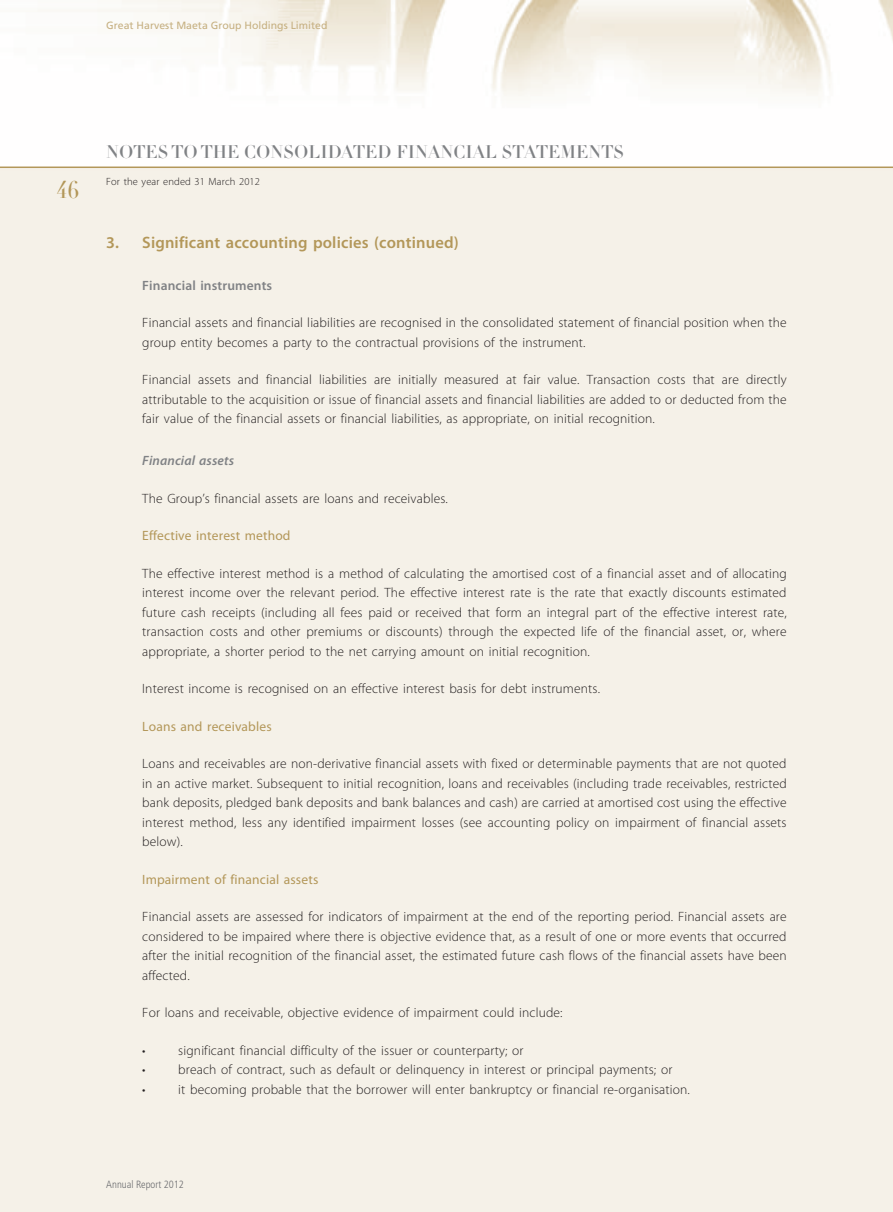
<style>
.page{position:relative;width:893px;height:1212px;background:#fff}
.page>*{position:absolute;margin:0;border:0;box-sizing:border-box;transform-origin:0 0}
.t1{font:24px "Didot LT Std Headline";color:#b39759}
.t2{font:18px "Didot LT Std Headline";color:#808285}
._03_H1{font:600 16.5px "Myriad Pro";letter-spacing:.01em;color:#b39759}
._12___P2{font:300 13.5px/19.5px "Myriad Pro";letter-spacing:.01em;color:#231f20;text-align:justify}
._06_______H4{font:13.5px "Myriad Pro";letter-spacing:.01em;color:#b39759}
._04___H2{font:600 13.5px "Myriad Pro";letter-spacing:.01em;color:#808285}
._05_____H3{font:italic 600 13.5px "Myriad Pro";letter-spacing:.01em;color:#808285}
.t3{font:10.5px "Frutiger LT Std";color:#c6b081}
.t4{font:300 10.5px "Myriad Pro";letter-spacing:.01em;color:#231f20}
.t5{font:300 condensed 10.5px "Frutiger LT Std";color:#6c6d70}
</style>
<div class="page">
<div style="left:0;top:169px;width:893px;height:1043px;background:#f5f1e8"></div>
<img style="left:0;top:0;width:893px;height:169px">
<hr style="left:0;top:166px;width:893px;height:2px;background:#b39759">
<p class="t3" style="left:106px;top:19px;width:223px">Great Harvest Maeta Group Holdings Limited</p>
<h1 class="t1" style="left:56px;top:175px;width:25px">46</h1>
<h2 class="t2" style="left:106px;top:140px;width:519px">NOTES TO THE CONSOLIDATED FINANCIAL STATEMENTS</h2>
<p class="t4" style="left:106px;top:176px;width:155px">For the year ended 31 March 2012</p>
<p class="_03_H1" style="left:106px;top:232px;width:354px">3. Significant accounting policies (continued)</p>
<p class="_04___H2" style="left:142px;top:277px;width:131px">Financial instruments</p>
<p class="_12___P2" style="left:142px;top:313px;width:646px">Financial assets and financial liabilities are recognised in the consolidated statement of financial position when the group entity becomes a party to the contractual provisions of the instrument.</p>
<p class="_12___P2" style="left:142px;top:370px;width:646px">Financial assets and financial liabilities are initially measured at fair value. Transaction costs that are directly attributable to the acquisition or issue of financial assets and financial liabilities are added to or deducted from the fair value of the financial assets or financial liabilities, as appropriate, on initial recognition.</p>
<p class="_05_____H3" style="left:142px;top:452px;width:93px">Financial assets</p>
<p class="_12___P2" style="left:142px;top:489px;width:307px">The Group’s financial assets are loans and receivables.</p>
<p class="_06_______H4" style="left:142px;top:527px;width:150px">Effective interest method</p>
<p class="_12___P2" style="left:142px;top:564px;width:646px">The effective interest method is a method of calculating the amortised cost of a financial asset and of allocating interest income over the relevant period. The effective interest rate is the rate that exactly discounts estimated future cash receipts (including all fees paid or received that form an integral part of the effective interest rate, transaction costs and other premiums or discounts) through the expected life of the financial asset, or, where appropriate, a shorter period to the net carrying amount on initial recognition.</p>
<p class="_12___P2" style="left:142px;top:679px;width:459px">Interest income is recognised on an effective interest basis for debt instruments.</p>
<p class="_06_______H4" style="left:142px;top:718px;width:131px">Loans and receivables</p>
<p class="_12___P2" style="left:142px;top:754px;width:646px">Loans and receivables are non-derivative financial assets with fixed or determinable payments that are not quoted in an active market. Subsequent to initial recognition, loans and receivables (including trade receivables, restricted bank deposits, pledged bank deposits and bank balances and cash) are carried at amortised cost using the effective interest method, less any identified impairment losses (see accounting policy on impairment of financial assets below).</p>
<p class="_06_______H4" style="left:142px;top:871px;width:178px">Impairment of financial assets</p>
<p class="_12___P2" style="left:142px;top:907px;width:646px">Financial assets are assessed for indicators of impairment at the end of the reporting period. Financial assets are considered to be impaired where there is objective evidence that, as a result of one or more events that occurred after the initial recognition of the financial asset, the estimated future cash flows of the financial assets have been affected.</p>
<p class="_12___P2" style="left:142px;top:1003px;width:422px">For loans and receivable, objective evidence of impairment could include:</p>
<p class="_12___P2" style="left:142px;top:1041px;width:5px">•</p>
<p class="_12___P2" style="left:178px;top:1041px;width:347px">significant financial difficulty of the issuer or counterparty; or</p>
<p class="_12___P2" style="left:142px;top:1060px;width:5px">•</p>
<p class="_12___P2" style="left:178px;top:1060px;width:495px">breach of contract, such as default or delinquency in interest or principal payments; or</p>
<p class="_12___P2" style="left:142px;top:1080px;width:5px">•</p>
<p class="_12___P2" style="left:178px;top:1080px;width:513px">it becoming probable that the borrower will enter bankruptcy or financial re-organisation.</p>
<p class="t5" style="left:106px;top:1178px;width:79px">Annual Report 2012</p>
</div>
